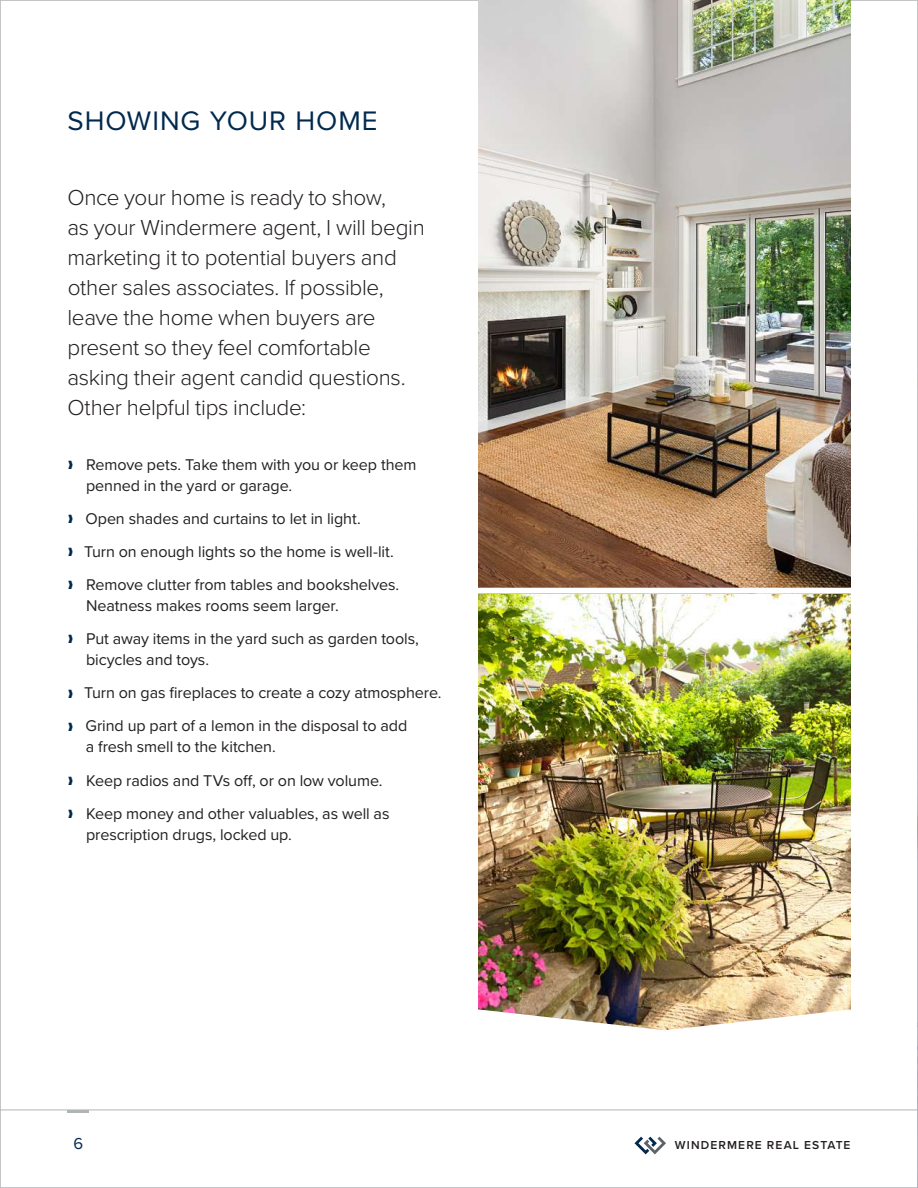
<style>
.page{position:relative;width:918px;height:1188px;background:#fff}
.page>*{position:absolute;margin:0;border:0;box-sizing:border-box;transform-origin:0 0}
.t1{font:27.75px "Proxima Nova";letter-spacing:.035em;color:#00294e}
.t2{font:300 22.5px/30px "Proxima Nova";letter-spacing:-.015em;color:#231f20}
.t3{font:16.5px "Proxima Nova";color:#00294e}
.t4{font:16.2px/33.2px "Proxima Nova";letter-spacing:-.005em;color:#231f20}
.t5{font:600 12px "Proxima Nova";letter-spacing:.09em;color:#231f20}
.s1{color:#00294e}
</style>
<div class="page">
<img style="left:917px;top:373px;width:1px;height:815px">
<img style="left:478px;top:0;width:372px;height:588px">
<img style="left:478px;top:594px;width:372px;height:413px">
<img style="left:478px;top:1007px;width:373px;height:24px">
<svg style="left:635px;top:1137px;width:31px;height:17px"></svg>
<hr style="left:0;top:1110px;width:918px;height:1px;background:#b1b4b5">
<hr style="left:68px;top:1110px;width:21px;height:2px;background:#b1b4b5">
<h1 class="t1" style="left:68px;top:100px;width:312px">SHOWING YOUR HOME</h1>
<p class="t2" style="left:67px;top:181px;width:359px">Once your home is ready to show,<br>as your Windermere agent, I will begin marketing it to potential buyers and other sales associates. If possible, leave the home when buyers are present so they feel comfortable asking their agent candid questions.<br>Other helpful tips include:</p>
<p class="t4" style="left:86px;top:453px;width:332px;line-height:21px;text-indent:-18px"><span class="s1">❱</span> Remove pets. Take them with you or keep them penned in the yard or garage.</p>
<p class="t4" style="left:68px;top:501px;width:333px"><span class="s1">❱</span> Open shades and curtains to let in light.<br><span class="s1">❱</span> Turn on enough lights so the home is well-lit. <span class="s1">❱</span> Remove clutter from tables and bookshelves.</p>
<p class="t4" style="left:68px;top:588px;width:352px;text-indent:18px">Neatness makes rooms seem larger.<br><span class="s1">❱</span> Put away items in the yard such as garden tools,</p>
<p class="t4" style="left:68px;top:642px;width:375px;text-indent:18px">bicycles and toys.<br><span class="s1">❱</span> Turn on gas fireplaces to create a cozy atmosphere. <span class="s1">❱</span> Grind up part of a lemon in the disposal to add</p>
<p class="t4" style="left:68px;top:730px;width:323px;text-indent:18px">a fresh smell to the kitchen.<br><span class="s1">❱</span> Keep radios and TVs off, or on low volume. <span class="s1">❱</span> Keep money and other valuables, as well as</p>
<p class="t4" style="left:86px;top:817px;width:207px">prescription drugs, locked up.</p>
<p class="t3" style="left:74px;top:1131px;width:11px">6</p>
<p class="t5" style="left:675px;top:1136px;width:177px">WINDERMERE REAL ESTATE</p>
</div>
